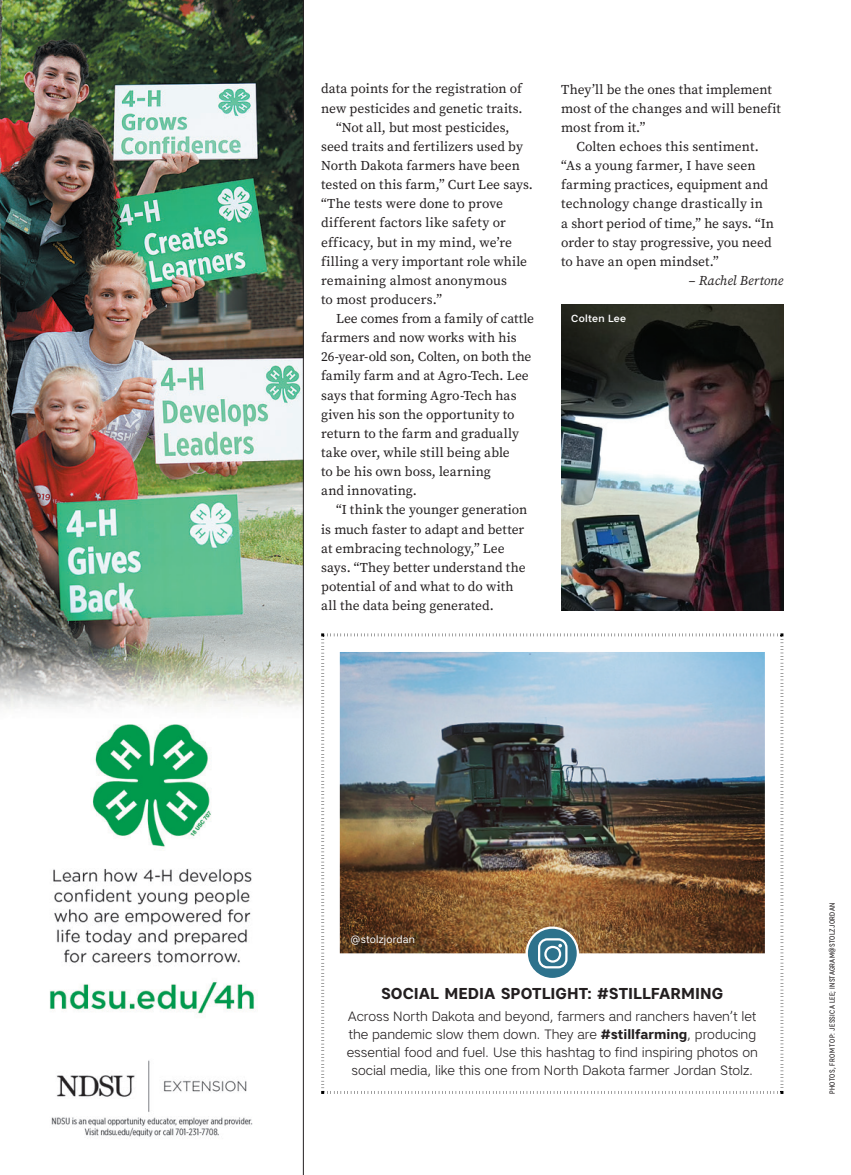
<style>
.page{position:relative;width:851px;height:1175px;background:#fff}
.page>*{position:absolute;margin:0;border:0;box-sizing:border-box;transform-origin:0 0}
.t1{font:700 15.75px "Artico";color:#231f20}
.t2{font:13.5px "Source Serif Pro";letter-spacing:.005em;color:#231f20}
.t3{font:300 13.5px/18px "Artico";color:#231f20;text-align:center}
.t4{font:13.5px "Source Serif Pro";letter-spacing:-.015em;color:#231f20}
.t5{font:italic 13.5px "Source Serif Pro";letter-spacing:.005em;color:#231f20}
.t6{font:10.5px "Artico";letter-spacing:.02em;color:#fff}
.t7{font:500 10.35px "Artico";letter-spacing:.03em;color:#fff}
.t8{font:7.5px "Artico Condensed";letter-spacing:.04em;color:#231f20}
.s1{font-weight:700}
</style>
<div class="page">
<img style="left:0;top:0;width:303px;height:1174px">
<img style="left:321px;top:633px;width:463px;height:461px">
<img style="left:561px;top:304px;width:222px;height:306px">
<hr style="left:303px;top:0;width:1px;height:1174px;background:#231f20">
<p class="t2" style="left:321px;top:80px;width:202px">data points for the registration of</p>
<p class="t2" style="left:321px;top:99px;width:203px">new pesticides and genetic traits.</p>
<p class="t2" style="left:336px;top:118px;width:175px">“Not all, but most pesticides,</p>
<p class="t2" style="left:321px;top:137px;width:203px">seed traits and fertilizers used by</p>
<p class="t2" style="left:321px;top:156px;width:200px">North Dakota farmers have been</p>
<p class="t2" style="left:321px;top:176px;width:213px">tested on this farm,” Curt Lee says.</p>
<p class="t2" style="left:321px;top:195px;width:183px">“The tests were done to prove</p>
<p class="t2" style="left:321px;top:214px;width:186px">different factors like safety or</p>
<p class="t2" style="left:321px;top:233px;width:192px">efficacy, but in my mind, we’re</p>
<p class="t2" style="left:321px;top:252px;width:207px">filling a very important role while</p>
<p class="t2" style="left:321px;top:271px;width:187px">remaining almost anonymous</p>
<p class="t2" style="left:321px;top:290px;width:122px">to most producers.”</p>
<p class="t2" style="left:336px;top:309px;width:199px">Lee comes from a family of cattle</p>
<p class="t2" style="left:321px;top:329px;width:197px">farmers and now works with his</p>
<p class="t4" style="left:321px;top:348px;width:212px">26-year-old son, Colten, on both the</p>
<p class="t2" style="left:321px;top:367px;width:209px">family farm and at Agro-Tech. Lee</p>
<p class="t2" style="left:321px;top:386px;width:197px">says that forming Agro-Tech has</p>
<p class="t2" style="left:321px;top:405px;width:195px">given his son the opportunity to</p>
<p class="t2" style="left:321px;top:424px;width:199px">return to the farm and gradually</p>
<p class="t2" style="left:321px;top:443px;width:190px">take over, while still being able</p>
<p class="t2" style="left:321px;top:462px;width:171px">to be his own boss, learning</p>
<p class="t2" style="left:321px;top:482px;width:97px">and innovating.</p>
<p class="t2" style="left:336px;top:501px;width:192px">“I think the younger generation</p>
<p class="t2" style="left:321px;top:520px;width:204px">is much faster to adapt and better</p>
<p class="t2" style="left:321px;top:539px;width:185px">at embracing technology,” Lee</p>
<p class="t2" style="left:321px;top:558px;width:206px">says. “They better understand the</p>
<p class="t2" style="left:321px;top:577px;width:194px">potential of and what to do with</p>
<p class="t2" style="left:321px;top:596px;width:174px">all the data being generated.</p>
<p class="t2" style="left:561px;top:80px;width:212px">They’ll be the ones that implement</p>
<p class="t2" style="left:561px;top:99px;width:221px">most of the changes and will benefit</p>
<p class="t2" style="left:561px;top:118px;width:85px">most from it.”</p>
<p class="t2" style="left:576px;top:137px;width:184px">Colten echoes this sentiment.</p>
<p class="t2" style="left:561px;top:157px;width:196px">“As a young farmer, I have seen</p>
<p class="t2" style="left:561px;top:176px;width:208px">farming practices, equipment and</p>
<p class="t2" style="left:561px;top:195px;width:203px">technology change drastically in</p>
<p class="t2" style="left:561px;top:214px;width:214px">a short period of time,” he says. “In</p>
<p class="t2" style="left:561px;top:233px;width:212px">order to stay progressive, you need</p>
<p class="t2" style="left:561px;top:252px;width:159px">to have an open mindset.”</p>
<p class="t5" style="left:688px;top:271px;width:96px">– Rachel Bertone</p>
<p class="t7" style="left:571px;top:311px;width:56px">Colten Lee</p>
<p class="t6" style="left:350px;top:932px;width:66px">@stolzjordan</p>
<p class="t1" style="left:381px;top:983px;width:344px">SOCIAL MEDIA SPOTLIGHT: #STILLFARMING</p>
<p class="t3" style="left:347px;top:1007px;width:412px">Across North Dakota and beyond, farmers and ranchers haven’t let the pandemic slow them down. They are <span class="s1">#stillfarming</span>, producing essential food and fuel. Use this hashtag to find inspiring photos on social media, like this one from North Dakota farmer Jordan Stolz.</p>
<p class="t8" style="left:827px;top:1094px;width:192px;rotate:-90deg">PHOTOS, FROM TOP: JESSICA LEE; INSTAGRAM@STOLZJORDAN</p>
</div>
